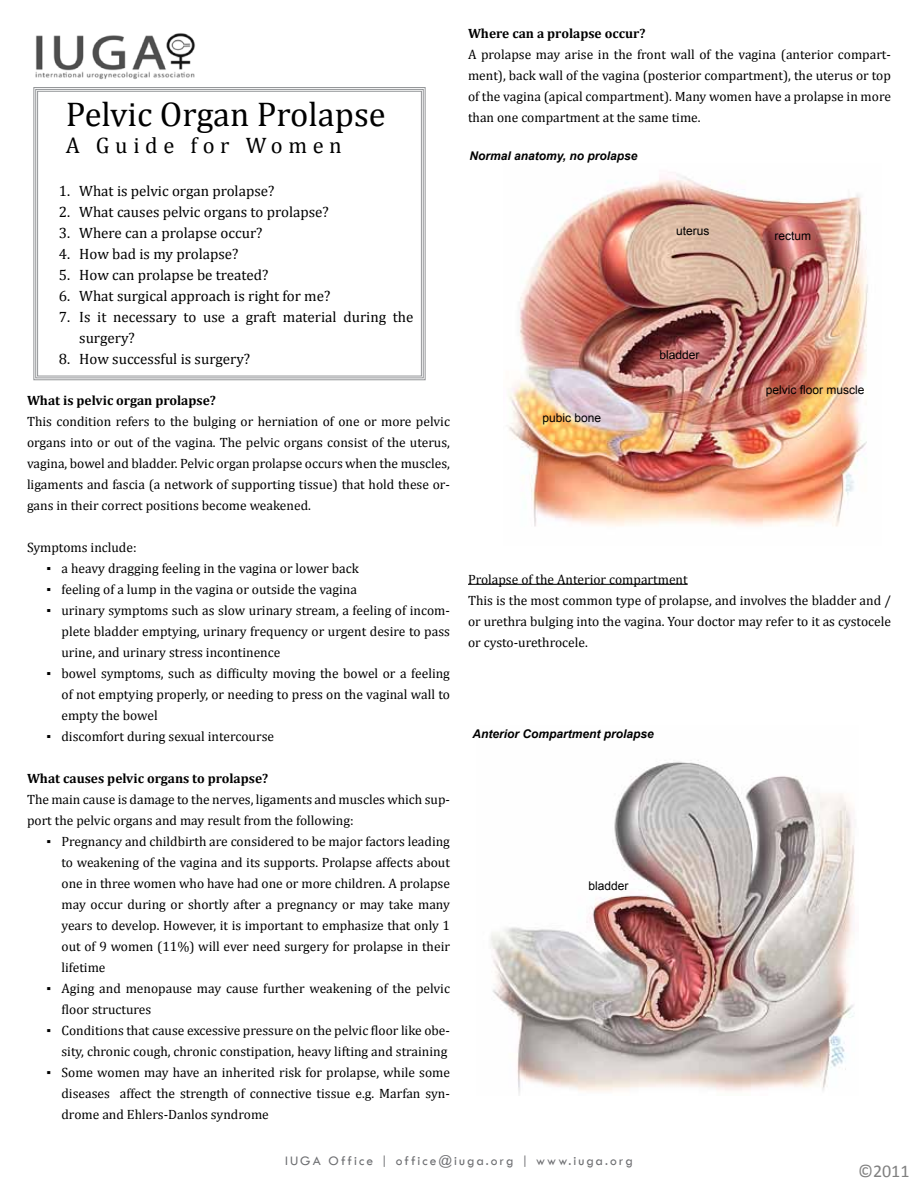
<style>
.page{position:relative;width:918px;height:1188px;background:#fff}
.page>*{position:absolute;margin:0;border:0;box-sizing:border-box;transform-origin:0 0}
.t1{font:34.5px "Cambria";color:#000}
.t2{font:22.5px "Cambria";letter-spacing:.25em;color:#000}
.t3{font:18px "Calibri";color:#808080}
.t4{font:15px/21px "Cambria";color:#000}
.t5{font:13.65px/21px "Cambria";color:#000;text-align:justify}
.t6{font:13.5px/21px "Cambria";color:#000;text-align:justify}
.t7{font:700 13.5px "Cambria";color:#000}
.t8{font:13.5px "Tw Cen";letter-spacing:.15em;color:#6d6e71}
.t9{font:12px "Arial";color:#000}
.t10{font:italic 700 12px "Arial";color:#000}
.s1{font-family:"Times New Roman"}
</style>
<div class="page">
<svg style="left:33px;top:87px;width:393px;height:294px"></svg>
<div style="left:35px;top:89px;width:389px;height:289px;border:1px solid #939598"></div>
<div style="left:37px;top:91px;width:385px;height:285px;border:1px solid #939598"></div>
<img style="left:35px;top:33px;width:160px;height:46px">
<hr style="left:468px;top:584px;width:220px;height:1px;background:#000">
<img style="left:508px;top:174px;width:360px;height:353px">
<img style="left:490px;top:760px;width:365px;height:335px">
<h1 class="t1" style="left:66px;top:94px;width:321px">Pelvic Organ Prolapse</h1>
<h2 class="t2" style="left:66px;top:132px;width:278px">A Guide for Women</h2>
<p class="t4" style="left:59px;top:180px;width:217px">1. What is pelvic organ prolapse?</p>
<p class="t4" style="left:59px;top:201px;width:271px">2. What causes pelvic organs to prolapse?</p>
<p class="t4" style="left:59px;top:222px;width:205px">3. Where can a prolapse occur?</p>
<p class="t4" style="left:59px;top:243px;width:181px">4. How bad is my prolapse?</p>
<p class="t4" style="left:59px;top:264px;width:211px">5. How can prolapse be treated?</p>
<p class="t4" style="left:59px;top:285px;width:273px">6. What surgical approach is right for me?</p>
<p class="t4" style="left:79px;top:306px;width:336px;text-indent:-20px">7. Is it necessary to use a graft material during the surgery?</p>
<p class="t4" style="left:59px;top:348px;width:193px">8. How successful is surgery?</p>
<p class="t7" style="left:27px;top:391px;width:191px">What is pelvic organ prolapse?</p>
<p class="t6" style="left:27px;top:411px;width:424px">This condition refers to the bulging or herniation of one or more pelvic organs into or out of the vagina. The pelvic organs consist of the uterus, vagina, bowel and bladder. Pelvic organ prolapse occurs when the muscles, ligaments and fascia (a network of supporting tissue) that hold these or&shy;gans in their correct positions become weakened.</p>
<p class="t5" style="left:27px;top:536px;width:111px">Symptoms include:</p>
<p class="t5" style="left:47px;top:557px;width:314px"><span class="s1">▪</span> a heavy dragging feeling in the vagina or lower back</p>
<p class="t5" style="left:47px;top:578px;width:312px"><span class="s1">▪</span> feeling of a lump in the vagina or outside the vagina</p>
<p class="t5" style="left:62px;top:599px;width:390px;text-indent:-15px"><span class="s1">▪</span> urinary symptoms such as slow urinary stream, a feeling of incom&shy;plete bladder emptying, urinary frequency or urgent desire to pass urine, and urinary stress incontinence</p>
<p class="t5" style="left:62px;top:662px;width:390px;text-indent:-15px"><span class="s1">▪</span> bowel symptoms, such as difficulty moving the bowel or a feeling of not emptying properly, or needing to press on the vaginal wall to empty the bowel</p>
<p class="t5" style="left:47px;top:725px;width:229px"><span class="s1">▪</span> discomfort during sexual intercourse</p>
<p class="t7" style="left:27px;top:769px;width:243px">What causes pelvic organs to prolapse?</p>
<p class="t6" style="left:27px;top:789px;width:425px">The main cause is damage to the nerves, ligaments and muscles which sup&shy;port the pelvic organs and may result from the following:</p>
<p class="t6" style="left:62px;top:831px;width:390px;text-indent:-15px"><span class="s1">▪</span> Pregnancy and childbirth are considered to be major factors leading to weakening of the vagina and its supports. Prolapse affects about one in three women who have had one or more children. A prolapse may occur during or shortly after a pregnancy or may take many years to develop. However, it is important to emphasize that only 1 out of 9 women (11%) will ever need surgery for prolapse in their lifetime</p>
<p class="t6" style="left:62px;top:978px;width:390px;text-indent:-15px"><span class="s1">▪</span> Aging and menopause may cause further weakening of the pelvic floor structures</p>
<p class="t6" style="left:47px;top:1020px;width:405px;text-align:right"><span class="s1">▪</span> Conditions that cause excessive pressure on the pelvic floor like obe&shy;sity, chronic cough, chronic constipation, heavy lifting and straining</p>
<p class="t6" style="left:62px;top:1062px;width:390px;text-indent:-15px"><span class="s1">▪</span> Some women may have an inherited risk for prolapse, while some diseases affect the strength of connective tissue e.g. Marfan syn&shy;drome and Ehlers-Danlos syndrome</p>
<p class="t7" style="left:468px;top:23px;width:179px">Where can a prolapse occur?</p>
<p class="t6" style="left:468px;top:43px;width:424px">A prolapse may arise in the front wall of the vagina (anterior compart&shy;ment), back wall of the vagina (posterior compartment), the uterus or top of the vagina (apical compartment). Many women have a prolapse in more than one compartment at the same time.</p>
<p class="t10" style="left:469px;top:148px;width:170px">Normal anatomy, no prolapse</p>
<p class="t9" style="left:676px;top:223px;width:35px">uterus</p>
<p class="t9" style="left:543px;top:410px;width:60px">pubic bone</p>
<p class="t9" style="left:659px;top:347px;width:42px">bladder</p>
<p class="t9" style="left:774px;top:228px;width:38px">rectum</p>
<p class="t9" style="left:766px;top:382px;width:100px">pelvic floor muscle</p>
<p class="t6" style="left:468px;top:568px;width:424px;text-align:left">Prolapse of the Anterior compartment<br>This is the most common type of prolapse, and involves the bladder and / or urethra bulging into the vagina. Your doctor may refer to it as cystocele or cysto-urethrocele.</p>
<p class="t10" style="left:472px;top:725px;width:183px">Anterior Compartment prolapse</p>
<p class="t9" style="left:589px;top:878px;width:42px">bladder</p>
<p class="t8" style="left:285px;top:1153px;width:349px">IUGA Office | office@iuga.org | www.iuga.org</p>
<h3 class="t3" style="left:858px;top:1160px;width:53px">©2011</h3>
</div>
